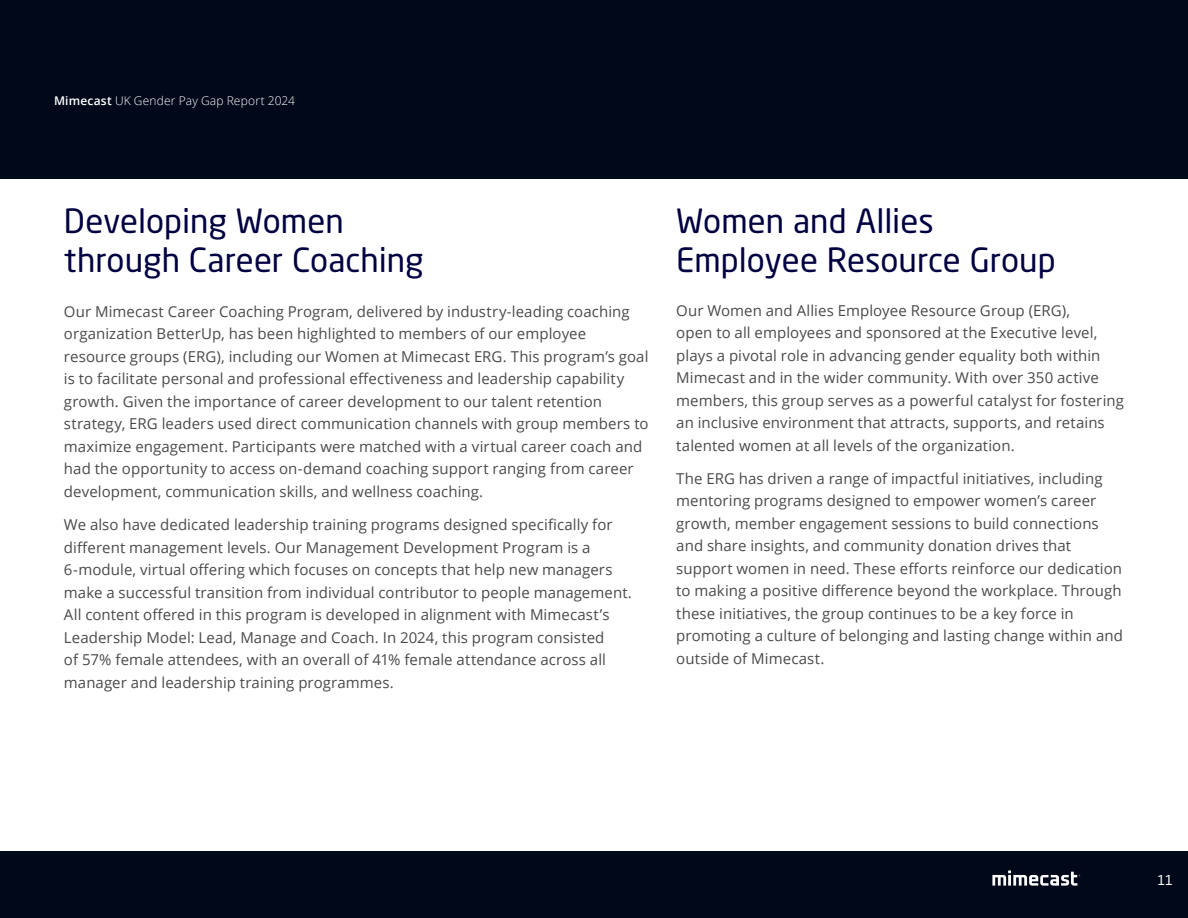
<style>
.page{position:relative;width:1188px;height:918px;background:#010819}
.page>*{position:absolute;margin:0;border:0;box-sizing:border-box;transform-origin:0 0}
.Body_Copy{font:33px/39px "Neo Sans W1 G";color:#010041}
.H1_-_Header{font:33px/39px "Neo Sans W1 G";color:#010041}
.Body{font:15px/22.5px "Open Sans";letter-spacing:.005em;color:#4a4a4a}
.t1{font:13.5px "Neo Sans W1 G";color:#fff}
.Heading_6{font:300 12px "Open Sans";letter-spacing:.015em;color:#fff}
.s1{font-weight:600}
</style>
<div class="page">
<div style="left:0;top:179px;width:1188px;height:671px;background:#fff"></div>
<svg style="left:992px;top:871px;width:88px;height:15px"></svg>
<p class="Heading_6" style="left:54px;top:93px;width:242px"><span class="s1">Mimecast</span> UK Gender Pay Gap Report 2024</p>
<p class="Body_Copy" style="left:64px;top:201px;width:361px">Developing Women through Career Coaching</p>
<p class="Body" style="left:64px;top:300px;width:586px">Our Mimecast Career Coaching Program, delivered by industry-leading coaching organization BetterUp, has been highlighted to members of our employee resource groups (ERG), including our Women at Mimecast ERG. This program’s goal is to facilitate personal and professional effectiveness and leadership capability growth. Given the importance of career development to our talent retention strategy, ERG leaders used direct communication channels with group members to maximize engagement. Participants were matched with a virtual career coach and had the opportunity to access on-demand coaching support ranging from career development, communication skills, and wellness coaching.</p>
<p class="Body" style="left:64px;top:513px;width:569px">We also have dedicated leadership training programs designed specifically for different management levels. Our Management Development Program is a 6-module, virtual offering which focuses on concepts that help new managers make a successful transition from individual contributor to people management.<br>All content offered in this program is developed in alignment with Mimecast’s Leadership Model: Lead, Manage and Coach. In 2024, this program consisted<br>of 57% female attendees, with an overall of 41% female attendance across all manager and leadership training programmes.</p>
<p class="H1_-_Header" style="left:676px;top:201px;width:381px">Women and Allies<br>Employee Resource Group</p>
<p class="Body" style="left:676px;top:299px;width:449px">Our Women and Allies Employee Resource Group (ERG),<br>open to all employees and sponsored at the Executive level, plays a pivotal role in advancing gender equality both within Mimecast and in the wider community. With over 350 active members, this group serves as a powerful catalyst for fostering an inclusive environment that attracts, supports, and retains talented women at all levels of the organization.</p>
<p class="Body" style="left:676px;top:467px;width:448px">The ERG has driven a range of impactful initiatives, including mentoring programs designed to empower women’s career growth, member engagement sessions to build connections and share insights, and community donation drives that support women in need. These efforts reinforce our dedication to making a positive difference beyond the workplace. Through these initiatives, the group continues to be a key force in promoting a culture of belonging and lasting change within and outside of Mimecast.</p>
<p class="t1" style="left:1157px;top:872px;width:17px">11</p>
</div>
